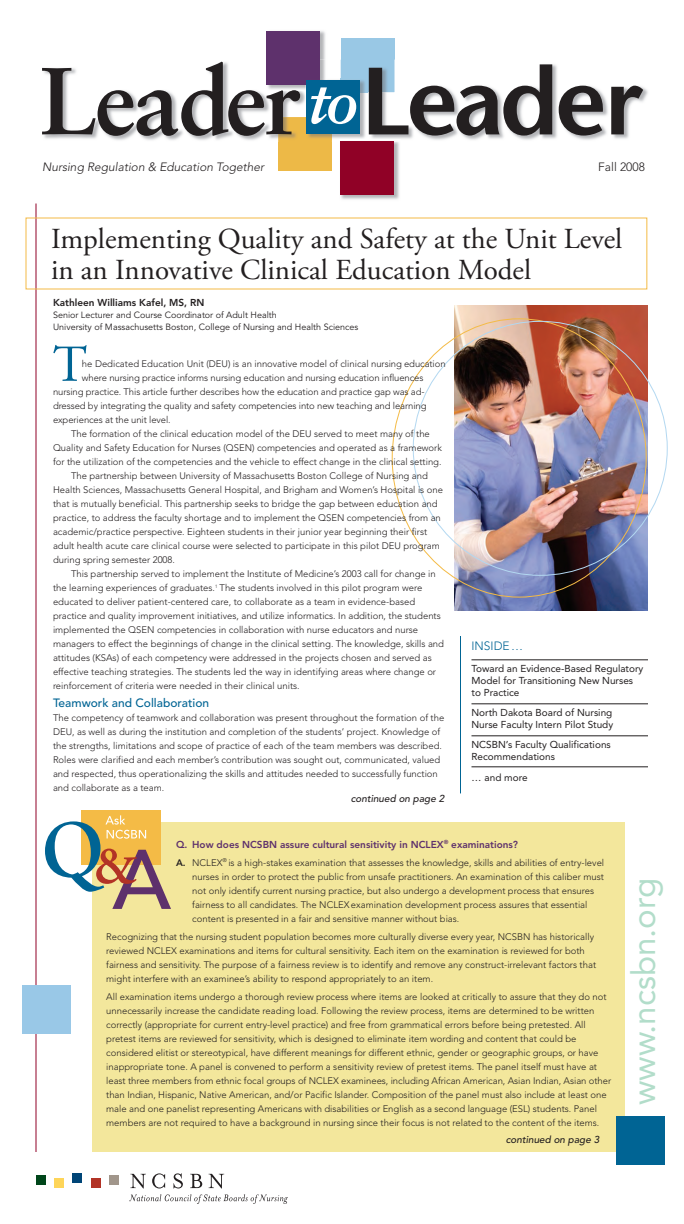
<style>
.page{position:relative;width:684px;height:1224px;background:#fff}
.page>*{position:absolute;margin:0;border:0;box-sizing:border-box;transform-origin:0 0}
.Body_text{font:51.7px "Adobe Garamond Pro";color:#006494}
.t1{font:33px "Avenir LT Std";color:#b2ddca}
.Main_Head{font:29px/31px "Adobe Garamond Pro";color:#231f20}
.t2{font:italic 300 12px "Avenir LT Std";color:#231f20}
.Secondary_head{font:500 12px "Avenir LT Std";color:#006494}
.t3{font:300 12px "Avenir LT Std";color:#231f20}
.t4{font:300 12px "Avenir LT Std";color:#006494}
.Body_text-2{font:10px/12px "Avenir LT Std";color:#231f20}
.Body_text-3{font:800 10px "Avenir LT Std";color:#5e316c}
.Secondary_head-2{font:10px/12px "Avenir LT Std";color:#231f20}
.t5{font:italic 500 10px "Avenir LT Std";color:#231f20}
.Byline{font:800 10px "Avenir LT Std";color:#231f20}
.Body_text-4{font:300 9.5px/14px "Avenir LT Std";color:#231f20}
.Byline__title{font:9px/12px "Avenir LT Std";color:#231f20}
.s1{font-weight:800}
</style>
<div class="page">
<img style="left:454px;top:306px;width:193px;height:305px">
<svg style="left:130px;top:1174px;width:16px;height:14px"></svg>
<svg style="left:152px;top:1173px;width:13px;height:15px"></svg>
<svg style="left:174px;top:1173px;width:9px;height:15px"></svg>
<svg style="left:190px;top:1174px;width:12px;height:14px"></svg>
<svg style="left:209px;top:1174px;width:15px;height:14px"></svg>
<svg style="left:129px;top:1194px;width:159px;height:10px"></svg>
<div style="left:109px;top:1175px;width:9px;height:9px;background:#a1968b"></div>
<div style="left:91px;top:1178px;width:9px;height:10px;background:#b23326"></div>
<div style="left:73px;top:1173px;width:9px;height:10px;background:#004577"></div>
<div style="left:54px;top:1178px;width:9px;height:9px;background:#fed559"></div>
<div style="left:36px;top:1176px;width:9px;height:9px;background:#00461a"></div>
<div style="left:278px;top:117px;width:54px;height:54px;background:#edb947"></div>
<div style="left:341px;top:38px;width:53px;height:54px;background:#99c8e5"></div>
<img style="left:44px;top:61px;width:234px;height:79px">
<img style="left:394px;top:60px;width:254px;height:80px">
<img style="left:300px;top:91px;width:5px;height:14px">
<img style="left:278px;top:117px;width:27px;height:25px">
<svg style="left:559px;top:86px;width:45px;height:50px"></svg>
<svg style="left:611px;top:86px;width:32px;height:48px"></svg>
<img style="left:300px;top:31px;width:26px;height:59px">
<svg style="left:42px;top:62px;width:258px;height:74px"></svg>
<div style="left:266px;top:31px;width:54px;height:54px;background:#5e316c"></div>
<div style="left:306px;top:80px;width:54px;height:54px;background:#006494"></div>
<img style="left:341px;top:142px;width:58px;height:58px">
<svg style="left:311px;top:64px;width:241px;height:78px"></svg>
<div style="left:340px;top:141px;width:53px;height:54px;background:#900126"></div>
<hr style="left:36px;top:204px;width:1px;height:948px;background:#900126">
<div style="left:22px;top:985px;width:49px;height:48px;background:#99c8e7"></div>
<hr style="left:460px;top:636px;width:1px;height:157px;background:#006494">
<div style="left:93px;top:822px;width:532px;height:330px;background:#f3e79c"></div>
<div style="left:82px;top:811px;width:79px;height:54px;background:#f4bb46"></div>
<svg style="left:45px;top:815px;width:126px;height:94px"></svg>
<div style="left:616px;top:1116px;width:49px;height:49px;background:#006494"></div>
<hr style="left:472px;top:660px;width:176px;height:1px;background:#231f20">
<hr style="left:472px;top:704px;width:176px;height:1px;background:#231f20">
<hr style="left:472px;top:736px;width:176px;height:1px;background:#231f20">
<hr style="left:472px;top:767px;width:176px;height:1px;background:#231f20">
<p class="t2" style="left:42px;top:160px;width:224px">Nursing Regulation &amp; Education Together</p>
<p class="t3" style="left:598px;top:160px;width:48px">Fall 2008</p>
<p class="Main_Head" style="left:51px;top:224px;width:573px">Implementing Quality and Safety at the Unit Level in an Innovative Clinical Education Model</p>
<p class="Byline" style="left:53px;top:296px;width:151px">Kathleen Williams Kafel, MS, RN</p>
<p class="Byline__title" style="left:53px;top:309px;width:307px">Senior Lecturer and Course Coordinator of Adult Health<br>University of Massachusetts Boston, College of Nursing and Health Sciences</p>
<p class="Body_text" style="left:53px;top:333px;width:36px">T</p>
<p class="Body_text-4" style="left:82px;top:357px;width:365px">he Dedicated Education Unit (DEU) is an innovative model of clinical nursing education</p>
<p class="Body_text-4" style="left:82px;top:371px;width:343px">where nursing practice informs nursing education and nursing education influences</p>
<p class="Body_text-4" style="left:53px;top:385px;width:373px">nursing practice. This article further describes how the education and practice gap was ad-</p>
<p class="Body_text-4" style="left:53px;top:399px;width:375px">dressed by integrating the quality and safety competencies into new teaching and learning</p>
<p class="Body_text-4" style="left:53px;top:413px;width:119px">experiences at the unit level.</p>
<p class="Body_text-4" style="left:53px;top:427px;width:391px;text-indent:18px">The formation of the clinical education model of the DEU served to meet many of the<br>Quality and Safety Education for Nurses (QSEN) competencies and operated as a framework for the utilization of the competencies and the vehicle to effect change in the clinical setting.</p>
<p class="Body_text-4" style="left:53px;top:469px;width:392px;text-indent:18px">The partnership between University of Massachusetts Boston College of Nursing and Health Sciences, Massachusetts General Hospital, and Brigham and Women’s Hospital is one that is mutually beneficial. This partnership seeks to bridge the gap between education and practice, to address the faculty shortage and to implement the QSEN competencies from an academic/practice perspective. Eighteen students in their junior year beginning their first adult health acute care clinical course were selected to participate in this pilot DEU program during spring semester 2008.</p>
<p class="Body_text-4" style="left:53px;top:567px;width:393px;text-indent:18px">This partnership served to implement the Institute of Medicine’s 2003 call for change in the learning experiences of graduates.<sup>1</sup> The students involved in this pilot program were educated to deliver patient-centered care, to collaborate as a team in evidence-based practice and quality improvement initiatives, and utilize informatics. In addition, the students implemented the QSEN competencies in collaboration with nurse educators and nurse managers to effect the beginnings of change in the clinical setting. The knowledge, skills and attitudes (KSAs) of each competency were addressed in the projects chosen and served as effective teaching strategies. The students led the way in identifying areas where change or reinforcement of criteria were needed in their clinical units.</p>
<p class="Secondary_head" style="left:53px;top:696px;width:158px">Teamwork and Collaboration</p>
<p class="Body_text-4" style="left:53px;top:711px;width:393px">The competency of teamwork and collaboration was present throughout the formation of the DEU, as well as during the institution and completion of the students’ project. Knowledge of the strengths, limitations and scope of practice of each of the team members was described.<br>Roles were clarified and each member’s contribution was sought out, communicated, valued and respected, thus operationalizing the skills and attitudes needed to successfully function and collaborate as a team.</p>
<p class="t5" style="left:351px;top:793px;width:95px">continued on page 2</p>
<p class="t4" style="left:472px;top:639px;width:53px">INSIDE …</p>
<p class="Body_text-2" style="left:472px;top:663px;width:173px">Toward an Evidence-Based Regulatory<br>Model for Transitioning New Nurses to Practice</p>
<p class="Body_text-2" style="left:472px;top:707px;width:143px">North Dakota Board of Nursing<br>Nurse Faculty Intern Pilot Study</p>
<p class="Secondary_head-2" style="left:472px;top:739px;width:141px">NCSBN’s Faculty Qualifications<br>Recommendations</p>
<p class="Secondary_head-2" style="left:472px;top:772px;width:58px">… and more</p>
<p class="Body_text-3" style="left:176px;top:838px;width:74px">Q. How does NCS</p>
<p class="Body_text-3" style="left:263px;top:838px;width:257px">BN assure cultural sensitivity in NCLEX<sup>®</sup> examinations?</p>
<p class="Body_text-4" style="left:192px;top:855px;width:414px;text-indent:-16px"><span class="s1">A.</span> NCLEX<sup>®</sup> is a high-stakes examination that assesses the knowledge, skills and abilities of entry-level nurses in order to protect the public from unsafe practitioners. An examination of this caliber must not only identify current nursing practice, but also undergo a development process that ensures fairness to all candidates. The NCLEXexamination development process assures that essential content is presented in a fair and sensitive manner without bias.</p>
<p class="Body_text-4" style="left:106px;top:929px;width:491px">Recognizing that the nursing student population becomes more culturally diverse every year, NCSBN has historically reviewed NCLEX examinations and items for cultural sensitivity. Each item on the examination is reviewed for both fairness and sensitivity. The purpose of a fairness review is to identify and remove any construct-irrelevant factors that might interfere with an examinee’s ability to respond appropriately to an item.</p>
<p class="Body_text-4" style="left:106px;top:989px;width:507px">All examination items undergo a thorough review process where items are looked at critically to assure that they do not unnecessarily increase the candidate reading load. Following the review process, items are determined to be written correctly (appropriate for current entry-level practice) and free from grammatical errors before being pretested. All pretest items are reviewed for sensitivity, which is designed to eliminate item wording and content that could be considered elitist or stereotypical, have different meanings for different ethnic, gender or geographic groups, or have inappropriate tone. A panel is convened to perform a sensitivity review of pretest items. The panel itself must have at least three members from ethnic focal groups of NCLEX examinees, including African American, Asian Indian, Asian other than Indian, Hispanic, Native American, and/or Pacific Islander. Composition of the panel must also include at least one male and one panelist representing Americans with disabilities or English as a second language (ESL) students. Panel members are not required to have a background in nursing since their focus is not related to the content of the items.</p>
<p class="t5" style="left:506px;top:1134px;width:95px">continued on page 3</p>
<p class="t1" style="left:624px;top:1105px;width:229px;rotate:-90deg">www.ncsbn.org</p>
</div>
